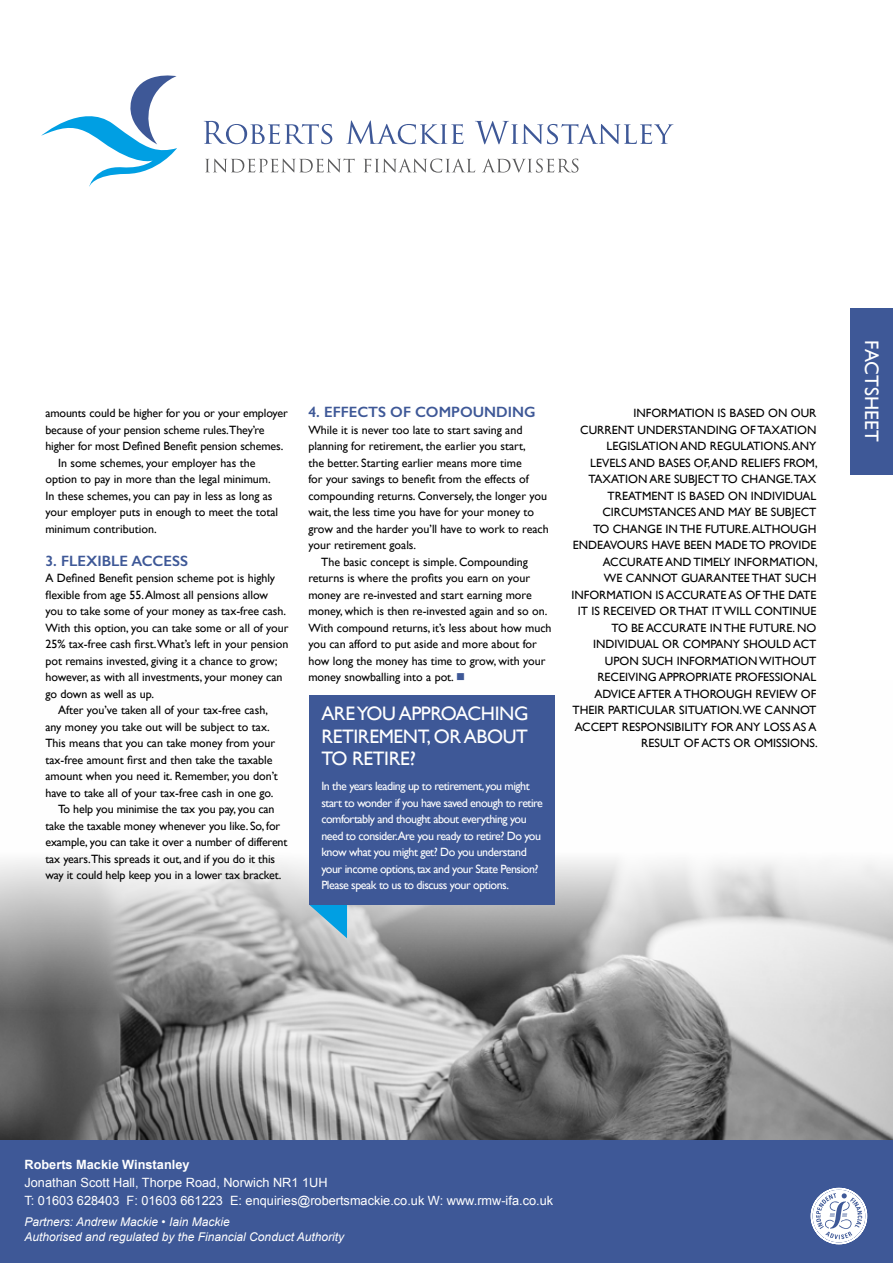
<style>
.page{position:relative;width:893px;height:1263px;background:#fff}
.page>*{position:absolute;margin:0;border:0;box-sizing:border-box;transform-origin:0 0}
.t1{font:19.5px/22.5px "Gill Sans";letter-spacing:-.02em;color:#fff;text-align:justify}
.t2{font:19.5px "Gill Sans";letter-spacing:.01em;color:#fff}
.t3{font:600 15px "Gill Sans";color:#3e5897}
.t4{font:12.75px/18px "Arial";color:#fff}
.t5{font:700 12.75px "Arial";color:#fff}
.t6{font:12px/16.5px "Gill Sans";color:#000;text-align:right}
.t7{font:12px/16.5px "Gill Sans";letter-spacing:-.04em;color:#fff}
.t8{font:italic 12px/15px "Arial";color:#fff}
.s1{color:#3e5897}
</style>
<div class="page">
<img style="left:0;top:695px;width:893px;height:445px">
<svg style="left:309px;top:904px;width:38px;height:34px"></svg>
<div style="left:309px;top:695px;width:245px;height:209px;background:#3e5897"></div>
<div style="left:0;top:1140px;width:893px;height:123px;background:#3e5897"></div>
<div style="left:850px;top:308px;width:43px;height:166px;background:#3e5897"></div>
<svg style="left:810px;top:1187px;width:58px;height:58px"></svg>
<svg style="left:41px;top:75px;width:136px;height:112px"></svg>
<svg style="left:204px;top:121px;width:128px;height:23px"></svg>
<svg style="left:346px;top:120px;width:117px;height:24px"></svg>
<svg style="left:475px;top:121px;width:198px;height:23px"></svg>
<svg style="left:205px;top:159px;width:150px;height:13px"></svg>
<svg style="left:364px;top:159px;width:111px;height:14px"></svg>
<svg style="left:482px;top:159px;width:96px;height:14px"></svg>
<p class="t6" style="left:45px;top:405px;width:244px">amounts could be higher for you or your employer</p>
<p class="t6" style="left:45px;top:421px;width:221px">because of your pension scheme rules.They’re</p>
<p class="t6" style="left:45px;top:438px;width:239px">higher for most Defined Benefit pension schemes.</p>
<p class="t6" style="left:58px;top:454px;width:199px">In some schemes, your employer has the</p>
<p class="t6" style="left:45px;top:471px;width:227px">option to pay in more than the legal minimum.</p>
<p class="t6" style="left:45px;top:487px;width:229px">In these schemes, you can pay in less as long as</p>
<p class="t6" style="left:45px;top:504px;width:234px">your employer puts in enough to meet the total</p>
<p class="t6" style="left:45px;top:520px;width:113px">minimum contribution.</p>
<p class="t3" style="left:45px;top:551px;width:144px">3. FLEXIBLE ACCESS</p>
<p class="t6" style="left:45px;top:570px;width:231px">A Defined Benefit pension scheme pot is highly</p>
<p class="t6" style="left:45px;top:586px;width:224px">flexible from age 55. Almost all pensions allow</p>
<p class="t6" style="left:45px;top:603px;width:242px">you to take some of your money as tax-free cash.</p>
<p class="t6" style="left:45px;top:619px;width:245px">With this option, you can take some or all of your</p>
<p class="t6" style="left:45px;top:636px;width:245px">25% tax-free cash first.What’s left in your pension</p>
<p class="t6" style="left:45px;top:652px;width:234px">pot remains invested, giving it a chance to grow;</p>
<p class="t6" style="left:45px;top:669px;width:239px">however, as with all investments, your money can</p>
<p class="t6" style="left:45px;top:685px;width:110px">go down as well as up.</p>
<p class="t6" style="left:58px;top:702px;width:211px">After you’ve taken all of your tax-free cash,</p>
<p class="t6" style="left:45px;top:718px;width:226px">any money you take out will be subject to tax.</p>
<p class="t6" style="left:45px;top:735px;width:231px">This means that you can take money from your</p>
<p class="t6" style="left:45px;top:751px;width:229px">tax-free amount first and then take the taxable</p>
<p class="t6" style="left:45px;top:768px;width:234px">amount when you need it. Remember, you don’t</p>
<p class="t6" style="left:45px;top:784px;width:229px">have to take all of your tax-free cash in one go.</p>
<p class="t6" style="left:58px;top:801px;width:218px">To help you minimise the tax you pay, you can</p>
<p class="t6" style="left:45px;top:817px;width:236px">take the taxable money whenever you like. So, for</p>
<p class="t6" style="left:45px;top:834px;width:244px">example, you can take it over a number of different</p>
<p class="t6" style="left:45px;top:850px;width:231px">tax years.This spreads it out, and if you do it this</p>
<p class="t6" style="left:45px;top:867px;width:237px">way it could help keep you in a lower tax bracket.</p>
<p class="t3" style="left:308px;top:403px;width:229px">4. EFFECTS OF COMPOUNDING</p>
<p class="t6" style="left:308px;top:421px;width:216px">While it is never too late to start saving and</p>
<p class="t6" style="left:308px;top:438px;width:219px">planning for retirement, the earlier you start,</p>
<p class="t6" style="left:308px;top:454px;width:215px">the better. Starting earlier means more time</p>
<p class="t6" style="left:308px;top:471px;width:222px">for your savings to benefit from the effects of</p>
<p class="t6" style="left:308px;top:487px;width:240px">compounding returns. Conversely, the longer you</p>
<p class="t6" style="left:308px;top:504px;width:227px">wait, the less time you have for your money to</p>
<p class="t6" style="left:308px;top:520px;width:242px">grow and the harder you’ll have to work to reach</p>
<p class="t6" style="left:308px;top:537px;width:109px">your retirement goals.</p>
<p class="t6" style="left:321px;top:553px;width:208px">The basic concept is simple. Compounding</p>
<p class="t6" style="left:308px;top:570px;width:223px">returns is where the profits you earn on your</p>
<p class="t6" style="left:308px;top:586px;width:225px">money are re-invested and start earning more</p>
<p class="t6" style="left:308px;top:603px;width:240px">money, which is then re-invested again and so on.</p>
<p class="t6" style="left:308px;top:619px;width:245px">With compound returns, it’s less about how much</p>
<p class="t6" style="left:308px;top:636px;width:230px">you can afford to put aside and more about for</p>
<p class="t6" style="left:308px;top:652px;width:239px">how long the money has time to grow, with your</p>
<p class="t6" style="left:308px;top:669px;width:158px">money snowballing into a pot. <span class="s1">■</span></p>
<h1 class="t1" style="left:321px;top:702px;width:209px">ARE YOU APPROACHING RETIREMENT, OR ABOUT TO RETIRE?</h1>
<p class="t7" style="left:321px;top:778px;width:223px">In the years leading up to retirement, you might start to wonder if you have saved enough to retire comfortably and thought about everything you need to consider.Are you ready to retire? Do you know what you might get? Do you understand your income options, tax and your State Pension?<br>Please speak to us to discuss your options.</p>
<p class="t6" style="left:571px;top:405px;width:248px">INFORMATION IS BASED ON OUR<br>CURRENT UNDERSTANDING OF TAXATION LEGISLATION AND REGULATIONS. ANY LEVELS AND BASES OF, AND RELIEFS FROM, TAXATION ARE SUBJECT TO CHANGE.TAX TREATMENT IS BASED ON INDIVIDUAL CIRCUMSTANCES AND MAY BE SUBJECT<br>TO CHANGE IN THE FUTURE. ALTHOUGH ENDEAVOURS HAVE BEEN MADE TO PROVIDE ACCURATE AND TIMELY INFORMATION,<br>WE CANNOT GUARANTEE THAT SUCH INFORMATION IS ACCURATE AS OF THE DATE IT IS RECEIVED OR THAT IT WILL CONTINUE TO BE ACCURATE IN THE FUTURE. NO INDIVIDUAL OR COMPANY SHOULD ACT UPON SUCH INFORMATION WITHOUT RECEIVING APPROPRIATE PROFESSIONAL ADVICE AFTER A THOROUGH REVIEW OF THEIR PARTICULAR SITUATION.WE CANNOT ACCEPT RESPONSIBILITY FOR ANY LOSS AS A RESULT OF ACTS OR OMISSIONS.</p>
<h1 class="t2" style="left:883px;top:340px;width:104px;rotate:90deg">FACTSHEET</h1>
<p class="t5" style="left:25px;top:1157px;width:166px">Roberts Mackie Winstanley</p>
<p class="t4" style="left:25px;top:1174px;width:530px">Jonathan Scott Hall, Thorpe Road, Norwich NR1 1UH<br>T: 01603 628403 F: 01603 661223 E: enquiries@robertsmackie.co.uk W: www.rmw-ifa.co.uk</p>
<p class="t8" style="left:25px;top:1215px;width:321px">Partners: Andrew Mackie • Iain Mackie<br>Authorised and regulated by the Financial Conduct Authority</p>
</div>
